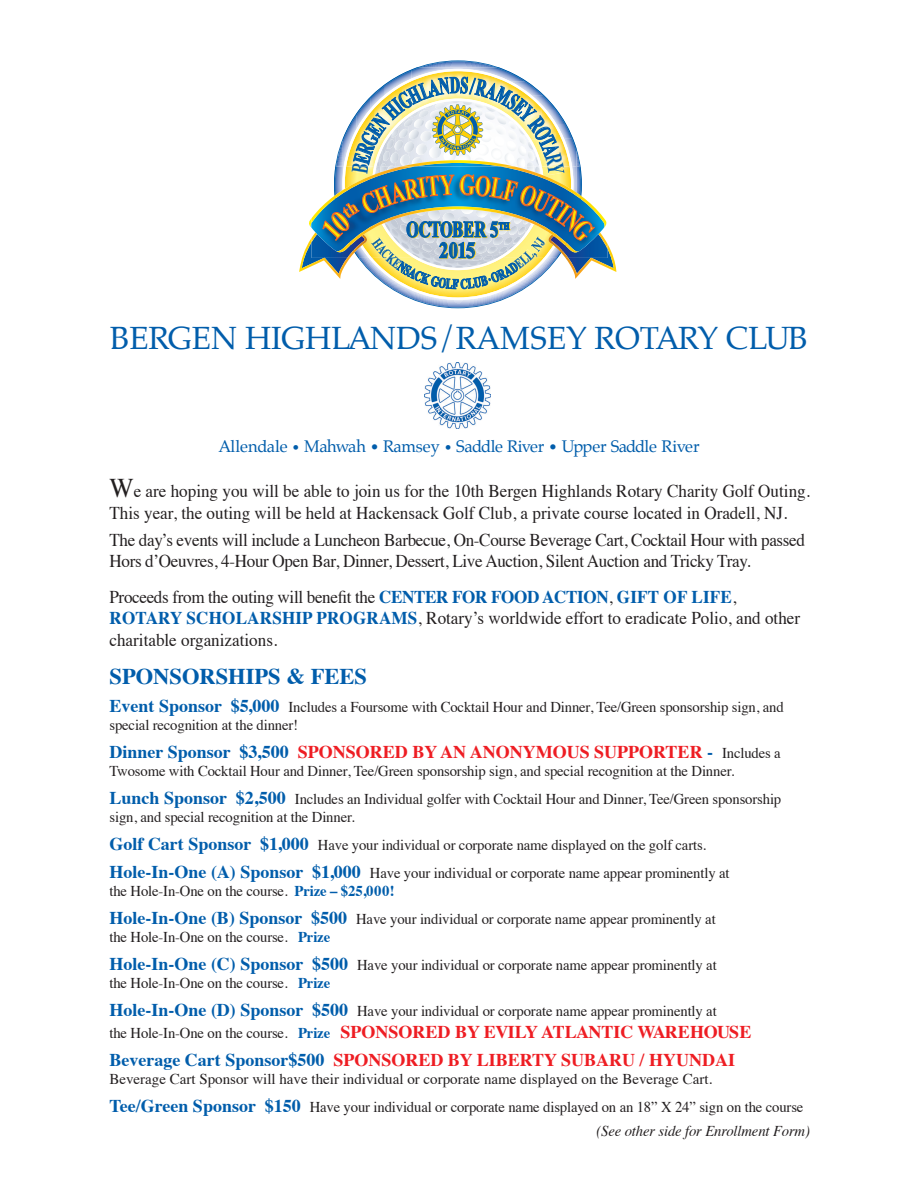
<style>
.page{position:relative;width:918px;height:1188px;background:#fff}
.page>*{position:absolute;margin:0;border:0;box-sizing:border-box;transform-origin:0 0}
.t1{font:31.5px "Palatino";color:#015dab}
.t2{font:700 22.8px/20.9px "Times New Roman";letter-spacing:-.015em;color:#015dab;text-align:center;scale:.7 1}
.t3{font:700 22.5px "Times";color:#015dab}
.t4{font:18px/21.6px "Times";color:#231f20;scale:.95 1}
.t5{font:700 18px/28px "Times";color:#ee1d23}
.t6{font:18px/21.6px "Times";letter-spacing:-.02em;color:#231f20;scale:.95 1}
.t7{font:16.5px "Palatino";letter-spacing:-.02em;color:#015dab}
.t8{font:15px/28px "Times";letter-spacing:-.01em;color:#231f20}
.t9{font:italic 15px "Times";letter-spacing:-.01em;color:#231f20}
.s1{font-size:13.5px}
.s2{font-size:15px}
.s3{font-size:27px}
.s4{font-weight:700;color:#015dab}
.s5{font-weight:700;font-size:18px;color:#015dab}
.s6{color:#015dab}
.s7{font-weight:400;font-size:15px;color:#231f20}
.s8{font-size:15px;color:#015dab}
</style>
<div class="page">
<img style="left:425px;top:362px;width:66px;height:66px">
<svg style="left:413px;top:60px;width:89px;height:248px"></svg>
<img style="left:299px;top:66px;width:317px;height:232px">
<h2 class="t2" style="left:406px;top:218px;width:149px">OCTOBER 5<sup>TH<br></sup>2015</h2>
<h1 class="t1" style="left:110px;top:312px;width:699px">BERGEN HIGHLANDS/RAMSEY ROTARY CLUB</h1>
<p class="t7" style="left:218px;top:433px;width:483px">Allendale <span class="s1">•</span> Mahwah <span class="s2">•</span> Ramsey <span class="s1">•</span> Saddle River <span class="s2">•</span> Upper Saddle River</p>
<p class="t4" style="left:109px;top:479px;width:739px"><span class="s3">W</span>e are hoping you will be able to join us for the 10th Bergen Highlands Rotary Charity Golf Outing.<br>This year, the outing will be held at Hackensack Golf Club, a private course located in Oradell, NJ.</p>
<p class="t6" style="left:109px;top:527px;width:734px">The day’s events will include a Luncheon Barbecue, On-Course Beverage Cart, Cocktail Hour with passed<br>Hors d’Oeuvres, 4-Hour Open Bar, Dinner, Dessert, Live Auction, Silent Auction and Tricky Tray.</p>
<p class="t4" style="left:109px;top:584px;width:729px">Proceeds from the outing will benefit the <span class="s4">CENTER FOR FOOD ACTION</span>, <span class="s4">GIFT OF LIFE</span>,<br><span class="s4">ROTARY SCHOLARSHIP PROGRAMS</span>, Rotary’s worldwide effort to eradicate Polio, and other charitable organizations.</p>
<h3 class="t3" style="left:110px;top:654px;width:259px">SPONSORSHIPS &amp; FEES</h3>
<p class="t8" style="left:110px;top:696px;width:676px;line-height:18px"><span class="s5">Event Sponsor $5,000</span> Includes a Foursome with Cocktail Hour and Dinner, Tee/Green sponsorship sign, and special recognition at the dinner!</p>
<p class="t5" style="left:110px;top:736px;width:673px"><span class="s6">Dinner Sponsor $3,500</span> SPONSORED BY AN ANONYMOUS SUPPORTER <span class="s6">-</span> <span class="s7">Includes a</span></p>
<p class="t8" style="left:110px;top:755px;width:673px">Twosome with Cocktail Hour and Dinner, Tee/Green sponsorship sign, and special recognition at the Dinner.<br><span class="s5">Lunch Sponsor $2,500</span> Includes an Individual golfer with Cocktail Hour and Dinner, Tee/Green sponsorship</p>
<p class="t8" style="left:110px;top:801px;width:622px">sign, and special recognition at the Dinner.<br><span class="s5">Golf Cart Sponsor $1,000</span> Have your individual or corporate name displayed on the golf carts.<br><span class="s5">Hole-In-One (A) Sponsor $1,000</span> Have your individual or corporate name appear prominently at</p>
<p class="t8" style="left:110px;top:876px;width:608px">the Hole-In-One on the course. <span class="s4">Prize – $25,000!<br></span><span class="s5">Hole-In-One (B) Sponsor $500</span> Have your individual or corporate name appear prominently at</p>
<p class="t8" style="left:110px;top:922px;width:609px">the Hole-In-One on the course. <span class="s4">Prize<br></span><span class="s5">Hole-In-One (C) Sponsor $500</span> Have your individual or corporate name appear prominently at</p>
<p class="t8" style="left:110px;top:968px;width:609px">the Hole-In-One on the course. <span class="s4">Prize<br></span><span class="s5">Hole-In-One (D) Sponsor $500</span> Have your individual or corporate name appear prominently at</p>
<p class="t5" style="left:109px;top:1016px;width:643px"><span class="s7">the Hole-In-One on the course.</span> <span class="s8">Prize</span> SPONSORED BY EVILY ATLANTIC WAREHOUSE<br><span class="s6">Beverage Cart Sponsor$500</span> SPONSORED BY LIBERTY SUBARU / HYUNDAI</p>
<p class="t8" style="left:110px;top:1064px;width:695px">Beverage Cart Sponsor will have their individual or corporate name displayed on the Beverage Cart.<br><span class="s5">Tee/Green Sponsor $150</span> Have your individual or corporate name displayed on an 18” X 24” sign on the course</p>
<p class="t9" style="left:596px;top:1118px;width:215px">(See other side for Enrollment Form)</p>
</div>
